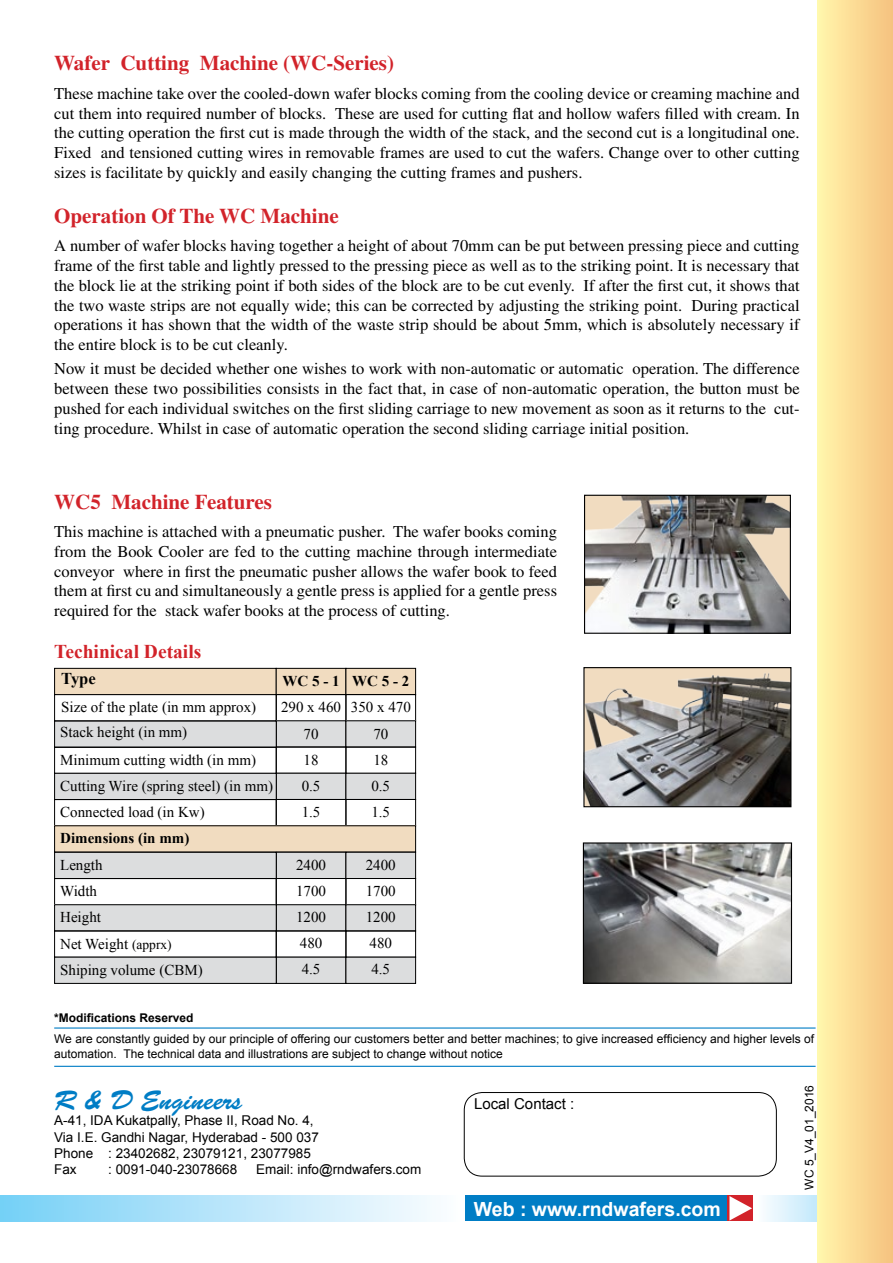
<style>
.page{position:relative;width:893px;height:1263px;background:#fff}
.page>*{position:absolute;margin:0;border:0;box-sizing:border-box;transform-origin:0 0}
.t1{font:27px "Brush Script Std";color:#007dc5}
.t2{font:700 21px "Times";color:#d2232a}
.t3{font:700 19.5px "Arial";color:#fff}
.t4{font:700 19.5px "Times New Roman";color:#d2232a}
.t5{font:16.5px/19.8px "Times";color:#000;text-align:justify}
.t6{font:700 16.5px "Times New Roman";color:#000}
.t7{font:15px/26.2px "Times New Roman";color:#000}
.t8{font:700 15px "Times New Roman";color:#000}
.t9{font:15px "Arial";color:#000}
.t10{font:13.5px/16.2px "Arial";color:#000}
.t11{font:12px/14.4px "Arial";color:#000}
.t12{font:700 12px "Arial";color:#000}
.s1{font-size:13.5px}
</style>
<div class="page">
<svg style="left:766px;top:1195px;width:52px;height:26px"></svg>
<div style="left:0;top:1195px;width:461px;height:26px;background:linear-gradient(to right,#76d0f6,#fefdff)"></div>
<div style="left:465px;top:1195px;width:262px;height:26px;background:#007dc5"></div>
<div style="left:728px;top:1195px;width:25px;height:26px;background:#d2232a"></div>
<svg style="left:729px;top:1196px;width:23px;height:24px"></svg>
<div style="left:464px;top:1092px;width:313px;height:84px;border:1px solid #000;border-radius:18px"></div>
<hr style="left:54px;top:1027px;width:762px;height:1px;background:#007dc5">
<div style="left:818px;top:0;width:75px;height:1263px;background:linear-gradient(to right,#fff6ac,#f6c17f)"></div>
<hr style="left:54px;top:1066px;width:762px;height:1px;background:#007dc5">
<div style="left:54px;top:694px;width:223px;height:27px;border:1px solid #000"></div>
<div style="left:55px;top:668px;width:221px;height:26px;background:#f1dcc0"></div>
<div style="left:54px;top:668px;width:223px;height:27px;border:1px solid #000"></div>
<div style="left:276px;top:668px;width:70px;height:26px;background:#f1dcc0"></div>
<div style="left:276px;top:668px;width:70px;height:27px;border:1px solid #000"></div>
<div style="left:276px;top:694px;width:70px;height:27px;border:1px solid #000"></div>
<div style="left:276px;top:721px;width:70px;height:26px;background:#dcddde"></div>
<div style="left:276px;top:747px;width:70px;height:27px;border:1px solid #000"></div>
<div style="left:276px;top:773px;width:70px;height:26px;background:#dcddde"></div>
<div style="left:276px;top:773px;width:70px;height:27px;border:1px solid #000"></div>
<div style="left:276px;top:799px;width:70px;height:27px;border:1px solid #000"></div>
<div style="left:346px;top:668px;width:70px;height:26px;background:#f1dcc0"></div>
<div style="left:346px;top:668px;width:70px;height:27px;border:1px solid #000"></div>
<div style="left:346px;top:694px;width:70px;height:27px;border:1px solid #000"></div>
<div style="left:346px;top:721px;width:70px;height:26px;background:#dcddde"></div>
<div style="left:346px;top:747px;width:70px;height:27px;border:1px solid #000"></div>
<div style="left:346px;top:773px;width:70px;height:26px;background:#dcddde"></div>
<div style="left:346px;top:773px;width:70px;height:27px;border:1px solid #000"></div>
<div style="left:346px;top:799px;width:70px;height:27px;border:1px solid #000"></div>
<div style="left:55px;top:721px;width:221px;height:26px;background:#dcddde"></div>
<div style="left:54px;top:747px;width:223px;height:27px;border:1px solid #000"></div>
<div style="left:55px;top:773px;width:221px;height:26px;background:#dcddde"></div>
<div style="left:54px;top:773px;width:223px;height:27px;border:1px solid #000"></div>
<div style="left:54px;top:799px;width:223px;height:27px;border:1px solid #000"></div>
<div style="left:55px;top:826px;width:361px;height:26px;background:#f1dcc0"></div>
<div style="left:276px;top:852px;width:70px;height:26px;background:#dcddde"></div>
<div style="left:276px;top:852px;width:70px;height:27px;border:1px solid #000"></div>
<div style="left:276px;top:878px;width:70px;height:27px;border:1px solid #000"></div>
<div style="left:276px;top:905px;width:70px;height:26px;background:#dcddde"></div>
<div style="left:276px;top:904px;width:70px;height:27px;border:1px solid #000"></div>
<div style="left:276px;top:930px;width:70px;height:27px;border:1px solid #000"></div>
<div style="left:276px;top:957px;width:70px;height:26px;background:#dcddde"></div>
<div style="left:276px;top:957px;width:70px;height:27px;border:1px solid #000"></div>
<div style="left:346px;top:852px;width:70px;height:26px;background:#dcddde"></div>
<div style="left:346px;top:852px;width:70px;height:27px;border:1px solid #000"></div>
<div style="left:346px;top:878px;width:70px;height:27px;border:1px solid #000"></div>
<div style="left:346px;top:905px;width:70px;height:26px;background:#dcddde"></div>
<div style="left:346px;top:904px;width:70px;height:27px;border:1px solid #000"></div>
<div style="left:346px;top:930px;width:70px;height:27px;border:1px solid #000"></div>
<div style="left:346px;top:957px;width:70px;height:26px;background:#dcddde"></div>
<div style="left:346px;top:957px;width:70px;height:27px;border:1px solid #000"></div>
<div style="left:55px;top:852px;width:221px;height:26px;background:#dcddde"></div>
<div style="left:54px;top:852px;width:223px;height:27px;border:1px solid #000"></div>
<div style="left:54px;top:878px;width:223px;height:27px;border:1px solid #000"></div>
<div style="left:55px;top:905px;width:221px;height:26px;background:#dcddde"></div>
<div style="left:54px;top:904px;width:223px;height:27px;border:1px solid #000"></div>
<div style="left:54px;top:930px;width:223px;height:27px;border:1px solid #000"></div>
<div style="left:55px;top:957px;width:221px;height:26px;background:#dcddde"></div>
<div style="left:54px;top:957px;width:223px;height:27px;border:1px solid #000"></div>
<img style="left:586px;top:497px;width:203px;height:135px">
<div style="left:584px;top:495px;width:207px;height:139px;border:1px solid #000"></div>
<img style="left:585px;top:669px;width:204px;height:136px">
<div style="left:583px;top:667px;width:208px;height:140px;border:1px solid #000"></div>
<img style="left:585px;top:844px;width:205px;height:138px">
<div style="left:583px;top:842px;width:209px;height:142px;border:1px solid #000"></div>
<p class="t2" style="left:54px;top:51px;width:341px">Wafer Cutting Machine (WC-Series)</p>
<p class="t5" style="left:54px;top:83px;width:747px">These machine take over the cooled-down wafer blocks coming from the cooling device or creaming machine and cut them into required number of blocks. These are used for cutting flat and hollow wafers filled with cream. In the cutting operation the first cut is made through the width of the stack, and the second cut is a longitudinal one.<br>Fixed and tensioned cutting wires in removable frames are used to cut the wafers. Change over to other cutting sizes is facilitate by quickly and easily changing the cutting frames and pushers.</p>
<p class="t2" style="left:54px;top:203px;width:286px">Operation Of The WC Machine</p>
<p class="t5" style="left:54px;top:236px;width:747px">A number of wafer blocks having together a height of about 70mm can be put between pressing piece and cutting frame of the first table and lightly pressed to the pressing piece as well as to the striking point. It is necessary that the block lie at the striking point if both sides of the block are to be cut evenly. If after the first cut, it shows that the two waste strips are not equally wide; this can be corrected by adjusting the striking point. During practical operations it has shown that the width of the waste strip should be about 5mm, which is absolutely necessary if the entire block is to be cut cleanly.</p>
<p class="t5" style="left:54px;top:359px;width:747px">Now it must be decided whether one wishes to work with non-automatic or automatic operation. The difference between these two possibilities consists in the fact that, in case of non-automatic operation, the button must be pushed for each individual switches on the first sliding carriage to new movement as soon as it returns to the cut&shy;ting procedure. Whilst in case of automatic operation the second sliding carriage initial position.</p>
<p class="t2" style="left:54px;top:489px;width:219px">WC5 Machine Features</p>
<p class="t5" style="left:54px;top:521px;width:504px">This machine is attached with a pneumatic pusher. The wafer books coming from the Book Cooler are fed to the cutting machine through intermediate conveyor where in first the pneumatic pusher allows the wafer book to feed them at first cu and simultaneously a gentle press is applied for a gentle press required for the stack wafer books at the process of cutting.</p>
<p class="t4" style="left:54px;top:638px;width:149px">Techinical Details</p>
<p class="t6" style="left:61px;top:667px;width:36px">Type</p>
<p class="t7" style="left:60px;top:695px;width:198px;line-height:24.5px">Size of the plate (in mm approx)<br>Stack height (in mm)</p>
<p class="t8" style="left:283px;top:670px;width:59px">WC 5 - 1</p>
<p class="t7" style="left:281px;top:694px;width:61px;text-align:center">290 x 460<br>70</p>
<p class="t8" style="left:352px;top:670px;width:59px">WC 5 - 2</p>
<p class="t7" style="left:351px;top:694px;width:61px;text-align:center">350 x 470<br>70</p>
<p class="t7" style="left:60px;top:746px;width:197px">Minimum cutting width (in mm)</p>
<p class="t7" style="left:302px;top:746px;width:20px">18<br>0.5<br>1.5</p>
<p class="t7" style="left:371px;top:746px;width:20px;text-align:justify">18<br>0.5<br>1.5</p>
<p class="t7" style="left:60px;top:772px;width:214px">Cutting Wire (spring steel) (in mm)<br>Connected load (in Kw)</p>
<p class="t8" style="left:60px;top:828px;width:131px">Dimensions (in mm)</p>
<p class="t7" style="left:60px;top:851px;width:144px">Length<br>Width<br>Height<br>Net Weight <span class="s1">(apprx)<br></span>Shiping volume (CBM)</p>
<p class="t7" style="left:296px;top:851px;width:31px;text-align:justify">2400<br>1700<br>1200<br>480</p>
<p class="t7" style="left:366px;top:851px;width:31px;text-align:justify">2400<br>1700<br>1200<br>480</p>
<p class="t7" style="left:302px;top:956px;width:20px">4.5</p>
<p class="t7" style="left:371px;top:956px;width:20px">4.5</p>
<p class="t12" style="left:54px;top:1010px;width:141px">*Modifications Reserved</p>
<p class="t11" style="left:54px;top:1032px;width:761px">We are constantly guided by our principle of offering our customers better and better machines; to give increased efficiency and higher levels of automation. The technical data and illustrations are subject to change without notice</p>
<h1 class="t1" style="left:54px;top:1085px;width:190px">R &amp; D Engineers</h1>
<p class="t10" style="left:54px;top:1113px;width:266px">A-41, IDA Kukatpally, Phase II, Road No. 4,<br>Via I.E. Gandhi Nagar, Hyderabad - 500 037<br>Phone : 23402682, 23079121, 23077985<br>Fax</p>
<p class="t10" style="left:108px;top:1161px;width:131px">: 0091-040-23078668</p>
<p class="t10" style="left:256px;top:1161px;width:167px">Email: info@rndwafers.com</p>
<p class="t9" style="left:474px;top:1094px;width:102px">Local Contact :</p>
<p class="t3" style="left:474px;top:1196px;width:249px">Web : www.rndwafers.com</p>
<p class="t11" style="left:802px;top:1189px;width:106px;rotate:-90deg">WC 5_V4_01_2016</p>
</div>
